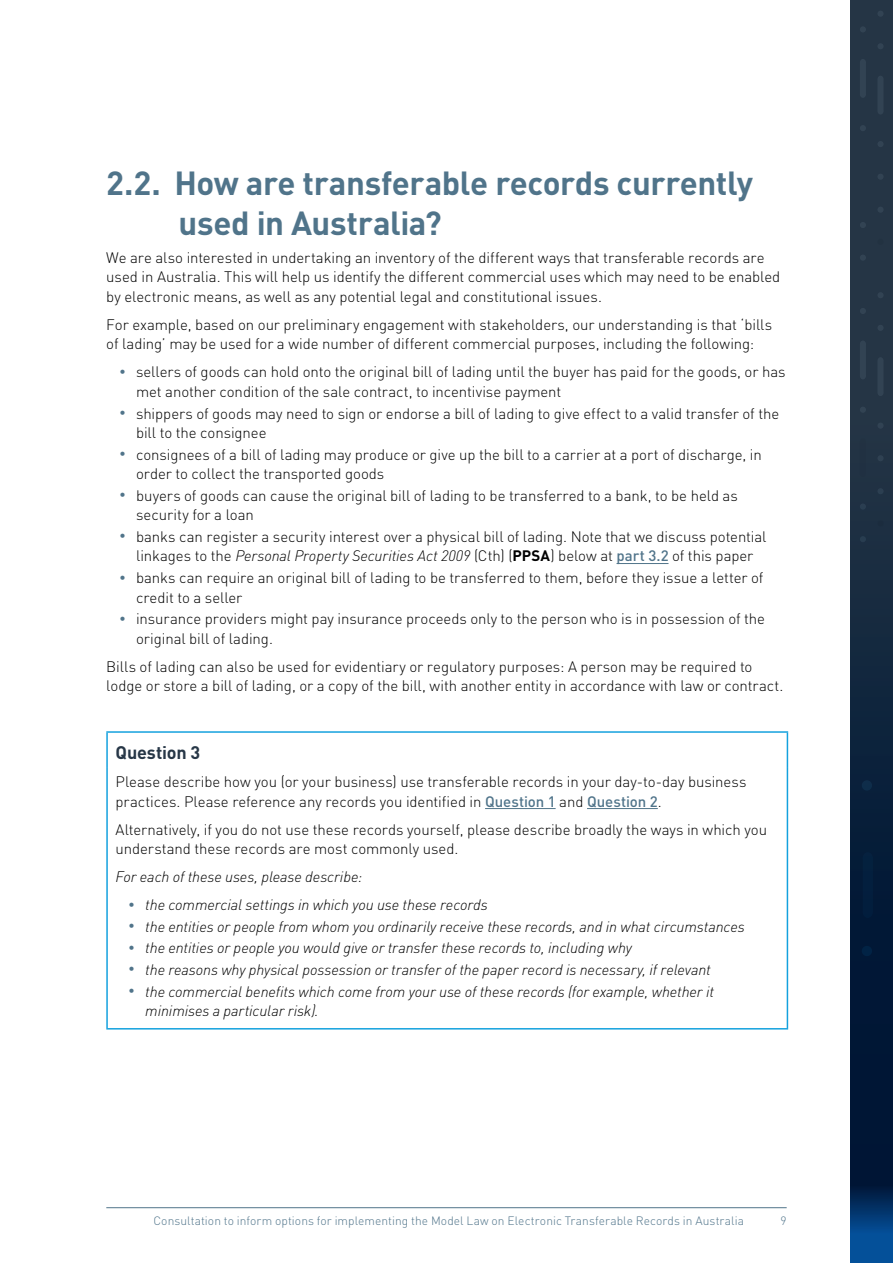
<style>
.page{position:relative;width:893px;height:1263px;background:#fff}
.page>*{position:absolute;margin:0;border:0;box-sizing:border-box;transform-origin:0 0}
.Numbered_Heading_1{font:700 33px/39.6px "DINOT";letter-spacing:-.015em;color:#50748a}
.Body{font:700 18px "DINOT";letter-spacing:-.01em;color:#273747}
.Body-2{font:300 15px/19.5px "DINOT";letter-spacing:-.005em;color:#000}
.Body-3{font:italic 300 15px/19.5px "DINOT";letter-spacing:-.005em;color:#000}
.t1{font:300 12px "DINOT";letter-spacing:.005em;color:#50748a}
.s1{font-size:12.75px;color:#50748a}
.s2{font-style:italic}
.s3{font-weight:700}
.s4{font-weight:500;color:#50748a}
.s5{font-style:normal;font-size:12.75px;color:#50748a}
</style>
<div class="page">
<svg style="left:850px;top:0;width:43px;height:1263px;background:#132942"></svg>
<hr style="left:106px;top:1207px;width:681px;height:1px;background:#50748a">
<div style="left:862px;top:780px;width:10px;height:10px;background:#0e2d4a;border-radius:50%"></div>
<div style="left:862px;top:946px;width:10px;height:10px;background:#012345;border-radius:50%"></div>
<svg style="left:863px;top:852px;width:10px;height:66px"></svg>
<div style="left:877px;top:207px;width:7px;height:6px;background:#324353;border-radius:50%"></div>
<div style="left:877px;top:11px;width:7px;height:6px;background:#324353;border-radius:50%"></div>
<div style="left:877px;top:43px;width:7px;height:6px;background:#324353;border-radius:50%"></div>
<div style="left:877px;top:141px;width:7px;height:6px;background:#324353;border-radius:50%"></div>
<div style="left:877px;top:174px;width:7px;height:6px;background:#324353;border-radius:50%"></div>
<div style="left:877px;top:239px;width:7px;height:6px;background:#223241;border-radius:50%"></div>
<svg style="left:877px;top:76px;width:7px;height:39px"></svg>
<svg style="left:860px;top:125px;width:6px;height:6px"></svg>
<svg style="left:860px;top:157px;width:6px;height:38px"></svg>
<svg style="left:860px;top:26px;width:6px;height:6px"></svg>
<svg style="left:860px;top:222px;width:6px;height:6px"></svg>
<svg style="left:860px;top:255px;width:6px;height:6px"></svg>
<svg style="left:860px;top:59px;width:6px;height:39px"></svg>
<div style="left:877px;top:488px;width:7px;height:6px;background:#2c3f51;border-radius:50%"></div>
<div style="left:877px;top:292px;width:7px;height:6px;background:#324353;border-radius:50%"></div>
<div style="left:877px;top:325px;width:7px;height:6px;background:#324353;border-radius:50%"></div>
<div style="left:877px;top:423px;width:7px;height:6px;background:#314253;border-radius:50%"></div>
<div style="left:877px;top:455px;width:7px;height:6px;background:#2f4152;border-radius:50%"></div>
<div style="left:877px;top:520px;width:7px;height:6px;background:#1b2c3e;border-radius:50%"></div>
<svg style="left:877px;top:357px;width:7px;height:39px"></svg>
<svg style="left:860px;top:407px;width:6px;height:6px"></svg>
<svg style="left:860px;top:438px;width:6px;height:39px"></svg>
<svg style="left:860px;top:308px;width:6px;height:6px"></svg>
<div style="left:860px;top:503px;width:6px;height:7px;background:#2a3e51;border-radius:50%"></div>
<svg style="left:860px;top:536px;width:6px;height:6px"></svg>
<svg style="left:860px;top:340px;width:6px;height:39px"></svg>
<hr style="left:616px;top:563px;width:52px;height:1px;background:#50748a">
<hr style="left:106px;top:731px;width:682px;height:2px;background:#14a1de">
<hr style="left:106px;top:733px;width:2px;height:34px;background:#14a1de">
<hr style="left:787px;top:733px;width:1px;height:34px;background:#14a1de">
<hr style="left:106px;top:767px;width:2px;height:261px;background:#14a1de">
<hr style="left:787px;top:767px;width:1px;height:261px;background:#14a1de">
<hr style="left:106px;top:1028px;width:682px;height:1px;background:#14a1de">
<hr style="left:485px;top:808px;width:71px;height:1px;background:#50748a">
<hr style="left:587px;top:808px;width:71px;height:1px;background:#50748a">
<h3 class="Numbered_Heading_1" style="left:179px;top:163px;width:576px;text-indent:-72px">2.2. How are transferable records currently used in Australia?</h3>
<p class="Body-2" style="left:106px;top:248px;width:675px">We are also interested in undertaking an inventory of the different ways that transferable records are used in Australia. This will help us identify the different commercial uses which may need to be enabled by electronic means, as well as any potential legal and constitutional issues.</p>
<p class="Body-2" style="left:106px;top:315px;width:668px">For example, based on our preliminary engagement with stakeholders, our understanding is that ‘bills of lading’ may be used for a wide number of different commercial purposes, including the following:</p>
<p class="Body-2" style="left:136px;top:362px;width:651px;text-indent:-17px"><span class="s1">•</span> sellers of goods can hold onto the original bill of lading until the buyer has paid for the goods, or has met another condition of the sale contract, to incentivise payment</p>
<p class="Body-2" style="left:136px;top:403px;width:645px;text-indent:-17px"><span class="s1">•</span> shippers of goods may need to sign or endorse a bill of lading to give effect to a valid transfer of the bill to the consignee</p>
<p class="Body-2" style="left:136px;top:444px;width:627px;text-indent:-17px"><span class="s1">•</span> consignees of a bill of lading may produce or give up the bill to a carrier at a port of discharge, in order to collect the transported goods</p>
<p class="Body-2" style="left:136px;top:485px;width:603px;text-indent:-17px"><span class="s1">•</span> buyers of goods can cause the original bill of lading to be transferred to a bank, to be held as security for a loan</p>
<p class="Body-2" style="left:119px;top:527px;width:649px;text-align:center"><span class="s1">•</span> banks can register a security interest over a physical bill of lading. Note that we discuss potential linkages to the <span class="s2">Personal Property Securities Act 2009</span> (Cth) (<span class="s3">PPSA</span>) below at <span class="s4">part 3.2</span> of this paper</p>
<p class="Body-2" style="left:136px;top:568px;width:629px;text-indent:-17px"><span class="s1">•</span> banks can require an original bill of lading to be transferred to them, before they issue a letter of credit to a seller</p>
<p class="Body-2" style="left:136px;top:609px;width:630px;text-indent:-17px"><span class="s1">•</span> insurance providers might pay insurance proceeds only to the person who is in possession of the original bill of lading.</p>
<p class="Body-2" style="left:106px;top:656px;width:678px">Bills of lading can also be used for evidentiary or regulatory purposes: A person may be required to lodge or store a bill of lading, or a copy of the bill, with another entity in accordance with law or contract.</p>
<p class="Body" style="left:116px;top:740px;width:86px">Question 3</p>
<p class="Body-2" style="left:116px;top:772px;width:632px">Please describe how you (or your business) use transferable records in your day-to-day business practices. Please reference any records you identified in <span class="s4">Question 1</span> and <span class="s4">Question 2</span>.</p>
<p class="Body-2" style="left:116px;top:819px;width:653px">Alternatively, if you do not use these records yourself, please describe broadly the ways in which you understand these records are most commonly used.</p>
<p class="Body-3" style="left:116px;top:867px;width:248px">For each of these uses, please describe:</p>
<p class="Body-3" style="left:128px;top:895px;width:361px"><span class="s5">•</span> the commercial settings in which you use these records</p>
<p class="Body-3" style="left:128px;top:916px;width:618px"><span class="s5">•</span> the entities or people from whom you ordinarily receive these records, and in what circumstances</p>
<p class="Body-3" style="left:128px;top:938px;width:505px"><span class="s5">•</span> the entities or people you would give or transfer these records to, including why</p>
<p class="Body-3" style="left:128px;top:960px;width:584px"><span class="s5">•</span> the reasons why physical possession or transfer of the paper record is necessary, if relevant</p>
<p class="Body-3" style="left:145px;top:981px;width:570px;text-indent:-17px"><span class="s5">•</span> the commercial benefits which come from your use of these records (for example, whether it minimises a particular risk).</p>
<p class="t1" style="left:153px;top:1213px;width:592px">Consultation to inform options for implementing the Model Law on Electronic Transferable Records in Australia</p>
<p class="t1" style="left:780px;top:1213px;width:8px">9</p>
</div>
